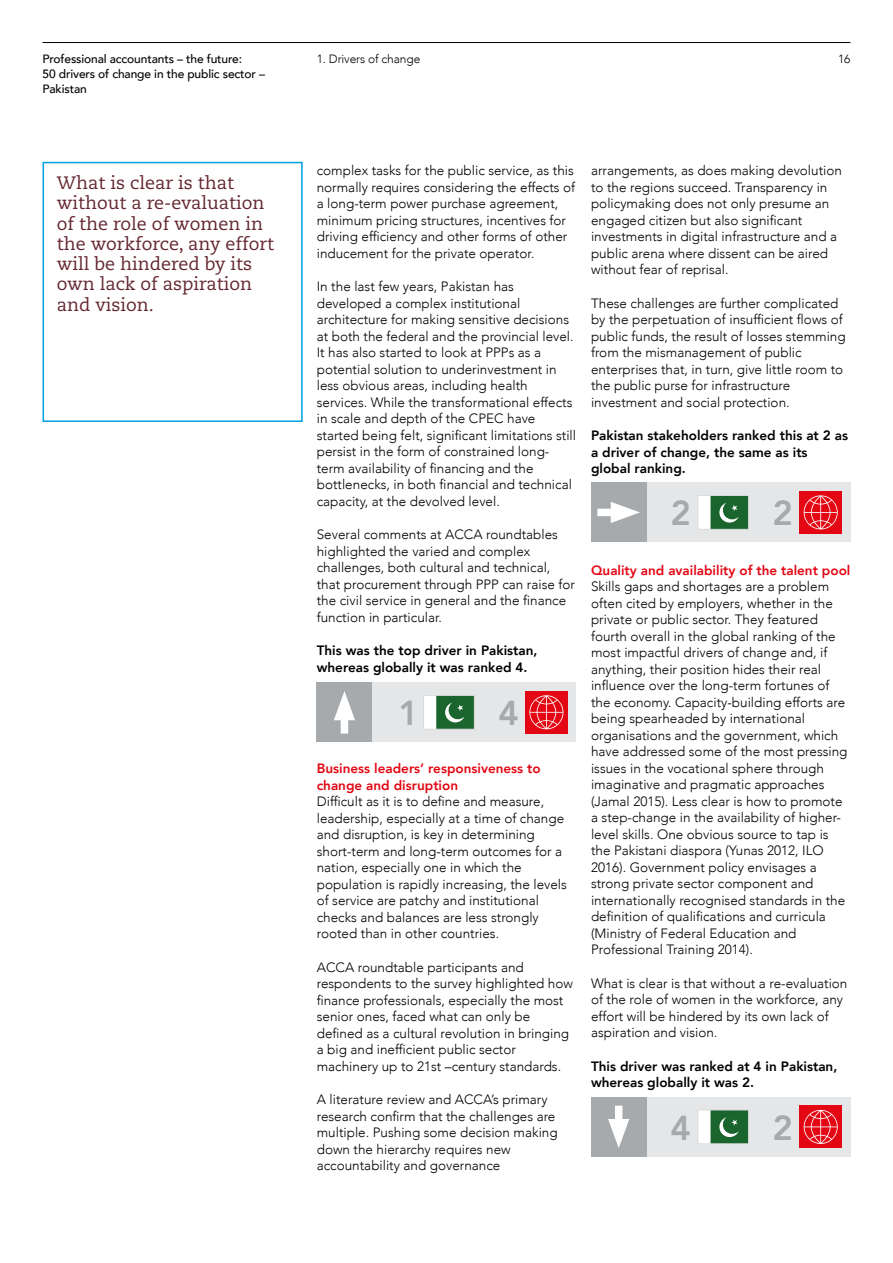
<style>
.page{position:relative;width:893px;height:1263px;background:#fff}
.page>*{position:absolute;margin:0;border:0;box-sizing:border-box;transform-origin:0 0}
.t1{font:800 34.5px "Avenir";color:#a7aaad}
.t2{font:18px/20.2px "Caecilia";color:#642730}
.t3{font:300 13.5px/16.5px "Avenir";color:#000}
.t4{font:800 13.5px/16.5px "Avenir";color:#000}
.t5{font:800 13.5px/16.5px "Avenir";color:#e30613}
.t6{font:500 12px/15px "Avenir";letter-spacing:-.01em;color:#000}
.t7{font:300 12px "Avenir";letter-spacing:-.01em;color:#000}
</style>
<div class="page">
<hr style="left:43px;top:42px;width:807px;height:1px;background:#000">
<div style="left:43px;top:162px;width:260px;height:260px;border:2px solid #00a1e0"></div>
<div style="left:317px;top:682px;width:259px;height:60px;background:#e5e6e7"></div>
<div style="left:317px;top:682px;width:55px;height:60px;background:#a7aaad"></div>
<div style="left:424px;top:695px;width:50px;height:34px;background:#fff"></div>
<svg style="left:436px;top:697px;width:36px;height:30px"></svg>
<div style="left:423px;top:695px;width:51px;height:34px;border:1px solid #dadada"></div>
<div style="left:525px;top:691px;width:43px;height:42px;background:#e30613"></div>
<svg style="left:529px;top:695px;width:34px;height:34px"></svg>
<div style="left:341px;top:708px;width:7px;height:25px;background:#fff"></div>
<svg style="left:334px;top:691px;width:21px;height:29px"></svg>
<div style="left:591px;top:483px;width:259px;height:59px;background:#e5e6e7"></div>
<div style="left:591px;top:483px;width:55px;height:59px;background:#a7aaad"></div>
<div style="left:698px;top:495px;width:51px;height:34px;background:#fff"></div>
<svg style="left:710px;top:497px;width:37px;height:30px"></svg>
<div style="left:698px;top:495px;width:51px;height:34px;border:1px solid #dadada"></div>
<div style="left:799px;top:491px;width:43px;height:43px;background:#e30613"></div>
<svg style="left:804px;top:495px;width:34px;height:34px"></svg>
<div style="left:597px;top:509px;width:26px;height:7px;background:#fff"></div>
<svg style="left:611px;top:502px;width:29px;height:21px"></svg>
<div style="left:591px;top:1097px;width:259px;height:60px;background:#e5e6e7"></div>
<div style="left:591px;top:1097px;width:55px;height:60px;background:#a7aaad"></div>
<div style="left:698px;top:1110px;width:51px;height:34px;background:#fff"></div>
<svg style="left:710px;top:1112px;width:37px;height:30px"></svg>
<div style="left:698px;top:1110px;width:51px;height:34px;border:1px solid #dadada"></div>
<div style="left:799px;top:1106px;width:43px;height:42px;background:#e30613"></div>
<svg style="left:804px;top:1110px;width:34px;height:34px"></svg>
<div style="left:615px;top:1106px;width:7px;height:25px;background:#fff"></div>
<svg style="left:608px;top:1119px;width:21px;height:29px"></svg>
<p class="t6" style="left:43px;top:51px;width:201px">Professional accountants – the future:</p>
<p class="t7" style="left:838px;top:52px;width:14px">16</p>
<p class="t6" style="left:43px;top:66px;width:224px">50 drivers of change in the public sector –<br>Pakistan</p>
<p class="t7" style="left:317px;top:52px;width:105px">1. Drivers of change</p>
<h2 class="t2" style="left:57px;top:173px;width:219px">What is clear is that without a re-evaluation of the role of women in the workforce, any effort will be hindered by its own lack of aspiration and vision.</h2>
<p class="t3" style="left:317px;top:162px;width:260px">complex tasks for the public service, as this normally requires considering the effects of a long-term power purchase agreement, minimum pricing structures, incentives for driving efficiency and other forms of other inducement for the private operator.</p>
<p class="t3" style="left:317px;top:278px;width:261px">In the last few years, Pakistan has developed a complex institutional architecture for making sensitive decisions at both the federal and the provincial level.<br>It has also started to look at PPPs as a potential solution to underinvestment in less obvious areas, including health services. While the transformational effects in scale and depth of the CPEC have started being felt, significant limitations still persist in the form of constrained long&shy;term availability of financing and the bottlenecks, in both financial and technical capacity, at the devolved level.</p>
<p class="t3" style="left:317px;top:526px;width:260px">Several comments at ACCA roundtables highlighted the varied and complex challenges, both cultural and technical, that procurement through PPP can raise for the civil service in general and the finance function in particular.</p>
<p class="t4" style="left:317px;top:642px;width:222px">This was the top driver in Pakistan, whereas globally it was ranked 4.</p>
<h1 class="t1" style="left:398px;top:686px;width:22px">1</h1>
<h1 class="t1" style="left:498px;top:686px;width:22px">4</h1>
<p class="t5" style="left:317px;top:760px;width:225px">Business leaders’ responsiveness to change and disruption</p>
<p class="t3" style="left:317px;top:793px;width:252px">Difficult as it is to define and measure, leadership, especially at a time of change and disruption, is key in determining short-term and long-term outcomes for a nation, especially one in which the population is rapidly increasing, the levels of service are patchy and institutional checks and balances are less strongly rooted than in other countries.</p>
<p class="t3" style="left:317px;top:959px;width:258px">ACCA roundtable participants and respondents to the survey highlighted how finance professionals, especially the most senior ones, faced what can only be defined as a cultural revolution in bringing a big and inefficient public sector machinery up to 21st –century standards.</p>
<p class="t3" style="left:317px;top:1091px;width:242px">A literature review and ACCA’s primary research confirm that the challenges are multiple. Pushing some decision making down the hierarchy requires new accountability and governance</p>
<p class="t3" style="left:591px;top:162px;width:252px">arrangements, as does making devolution to the regions succeed. Transparency in policymaking does not only presume an engaged citizen but also significant investments in digital infrastructure and a public arena where dissent can be aired without fear of reprisal.</p>
<p class="t3" style="left:591px;top:295px;width:256px">These challenges are further complicated by the perpetuation of insufficient flows of public funds, the result of losses stemming from the mismanagement of public enterprises that, in turn, give little room to the public purse for infrastructure investment and social protection.</p>
<p class="t4" style="left:591px;top:427px;width:258px">Pakistan stakeholders ranked this at 2 as a driver of change, the same as its global ranking.</p>
<h1 class="t1" style="left:671px;top:487px;width:22px">2</h1>
<h1 class="t1" style="left:773px;top:487px;width:22px">2</h1>
<p class="t5" style="left:591px;top:562px;width:261px">Quality and availability of the talent pool</p>
<p class="t3" style="left:591px;top:578px;width:258px">Skills gaps and shortages are a problem often cited by employers, whether in the private or public sector. They featured fourth overall in the global ranking of the most impactful drivers of change and, if anything, their position hides their real influence over the long-term fortunes of the economy. Capacity-building efforts are being spearheaded by international organisations and the government, which have addressed some of the most pressing issues in the vocational sphere through imaginative and pragmatic approaches (Jamal 2015). Less clear is how to promote a step-change in the availability of higher&shy;level skills. One obvious source to tap is the Pakistani diaspora (Yunas 2012, ILO 2016). Government policy envisages a strong private sector component and internationally recognised standards in the definition of qualifications and curricula (Ministry of Federal Education and Professional Training 2014).</p>
<p class="t3" style="left:591px;top:975px;width:258px">What is clear is that without a re-evaluation of the role of women in the workforce, any effort will be hindered by its own lack of aspiration and vision.</p>
<p class="t4" style="left:591px;top:1058px;width:248px">This driver was ranked at 4 in Pakistan, whereas globally it was 2.</p>
<h1 class="t1" style="left:671px;top:1101px;width:22px">4</h1>
<h1 class="t1" style="left:773px;top:1101px;width:22px">2</h1>
</div>
